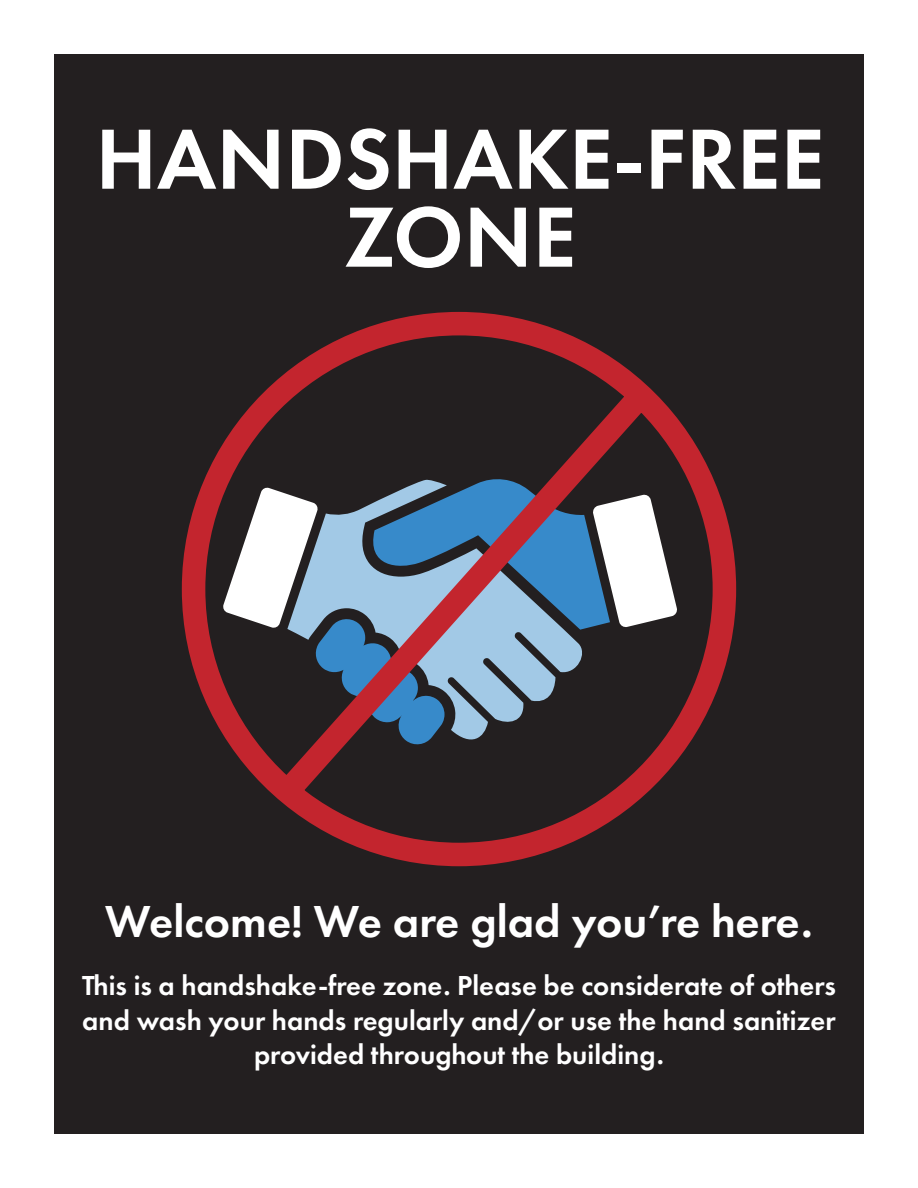
<style>
.page{position:relative;width:918px;height:1188px;background:#fff}
.page>*{position:absolute;margin:0;border:0;box-sizing:border-box;transform-origin:0 0}
.t1{font:600 88.5px/78px "Futura PT";color:#fff;text-align:center}
.t2{font:600 46.5px "Futura PT";color:#fff}
.t3{font:600 28.5px/34.2px "Futura PT";color:#fff;text-align:center}
</style>
<div class="page">
<div style="left:54px;top:54px;width:810px;height:1080px;background:#231f20"></div>
<svg style="left:181px;top:311px;width:556px;height:556px"></svg>
<h1 class="t1" style="left:96px;top:119px;width:731px">HANDSHAKE-FREE<br>ZONE</h1>
<h2 class="t2" style="left:105px;top:892px;width:709px">Welcome! We are glad you’re here.</h2>
<p class="t3" style="left:82px;top:968px;width:755px">This is a handshake-free zone. Please be considerate of others and wash your hands regularly and/or use the hand sanitizer provided throughout the building.</p>
</div>
